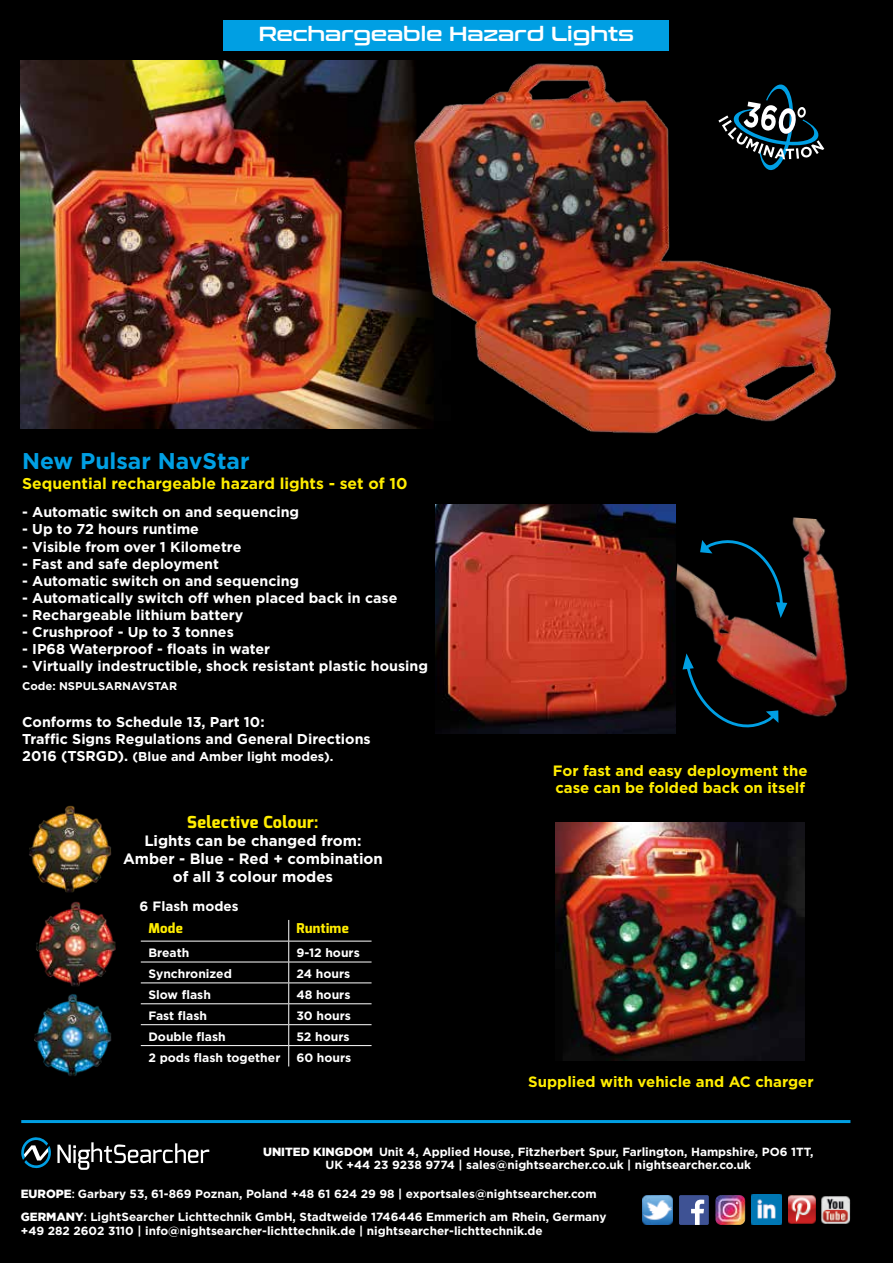
<style>
.page{position:relative;width:893px;height:1263px;background:#000}
.page>*{position:absolute;margin:0;border:0;box-sizing:border-box;transform-origin:0 0}
.t1{font:700 22.8px "Gotham";color:#009fe3}
.t2{font:20.25px "Conthrax Sb";color:#fff}
.t3{font:800 16.5px "Exo";letter-spacing:.025em;color:#ffed00}
.t4{font:700 15.6px "Gotham";color:#ffed00}
.t5{font:700 15px/17.1px "Gotham";color:#ffed00}
.t6{font:700 15px/18px "Gotham";color:#fff;text-align:center}
.t7{font:700 14.25px/17.1px "Gotham";color:#fff}
.t8{font:800 13.5px "Exo";letter-spacing:.025em;color:#ffed00}
.t9{font:700 13.5px "Gotham";color:#fff}
.t10{font:700 12.9px "Gotham";color:#fff}
.t11{font:700 12.15px "Gotham";color:#fff}
.t12{font:700 11.85px/13.8px "Gotham";color:#fff;text-align:center}
.t13{font:700 11.25px "Gotham";color:#fff}
.s1{font-size:14.25px}
.s2{font-weight:900}
.s3{font-family:"Exo"}
</style>
<div class="page">
<img style="left:21px;top:60px;width:367px;height:369px">
<svg style="left:20px;top:1136px;width:189px;height:34px;background:#2c3134"></svg>
<img style="left:643px;top:1195px;width:29px;height:30px">
<div style="left:679px;top:1195px;width:30px;height:30px;background:#3e5294;border-radius:2px"></div>
<svg style="left:691px;top:1199px;width:13px;height:26px"></svg>
<img style="left:752px;top:1195px;width:30px;height:30px">
<img style="left:715px;top:1195px;width:30px;height:30px">
<img style="left:788px;top:1195px;width:27px;height:30px">
<img style="left:822px;top:1195px;width:28px;height:30px">
<hr style="left:21px;top:1120px;width:829px;height:3px;background:#009fe3">
<hr style="left:141px;top:941px;width:148px;height:1px;background:#fff">
<hr style="left:289px;top:941px;width:83px;height:1px;background:#fff">
<hr style="left:141px;top:962px;width:148px;height:1px;background:#fff">
<hr style="left:289px;top:962px;width:83px;height:1px;background:#fff">
<hr style="left:141px;top:982px;width:148px;height:1px;background:#fff">
<hr style="left:289px;top:982px;width:83px;height:1px;background:#fff">
<hr style="left:141px;top:1003px;width:148px;height:1px;background:#fff">
<hr style="left:289px;top:1003px;width:83px;height:1px;background:#fff">
<hr style="left:141px;top:1024px;width:148px;height:1px;background:#fff">
<hr style="left:289px;top:1024px;width:83px;height:1px;background:#fff">
<hr style="left:141px;top:1045px;width:148px;height:1px;background:#fff">
<hr style="left:289px;top:1045px;width:83px;height:1px;background:#fff">
<svg style="left:288px;top:920px;width:1px;height:146px"></svg>
<img style="left:28px;top:899px;width:89px;height:182px">
<img style="left:28px;top:804px;width:86px;height:91px">
<div style="left:224px;top:21px;width:445px;height:30px;background:#009fe3"></div>
<img style="left:388px;top:60px;width:494px;height:392px">
<img style="left:435px;top:505px;width:240px;height:229px">
<img style="left:667px;top:510px;width:209px;height:218px">
<svg style="left:682px;top:653px;width:96px;height:80px;background:#301616"></svg>
<svg style="left:700px;top:537px;width:87px;height:81px;background:#0f1518"></svg>
<img style="left:556px;top:822px;width:249px;height:238px">
<h2 class="t2" style="left:259px;top:19px;width:376px">Rechargeable Hazard Lights</h2>
<h1 class="t1" style="left:22px;top:447px;width:229px">New Pulsar NavStar</h1>
<p class="t4" style="left:22px;top:474px;width:387px">Sequential rechargeable hazard lights - set of 10</p>
<p class="t7" style="left:22px;top:503px;width:279px">- Automatic switch on and sequencing</p>
<p class="t7" style="left:22px;top:520px;width:178px">- Up to 72 hours runtime</p>
<p class="t7" style="left:22px;top:538px;width:221px">- Visible from over 1 Kilometre</p>
<p class="t7" style="left:22px;top:555px;width:198px">- Fast and safe deployment</p>
<p class="t7" style="left:22px;top:572px;width:279px">- Automatic switch on and sequencing</p>
<p class="t7" style="left:22px;top:589px;width:377px">- Automatically switch off when placed back in case</p>
<p class="t7" style="left:22px;top:606px;width:223px">- Rechargeable lithium battery</p>
<p class="t7" style="left:22px;top:623px;width:213px">- Crushproof - Up to 3 tonnes</p>
<p class="t7" style="left:22px;top:640px;width:250px">- IP68 Waterproof - floats in water</p>
<p class="t7" style="left:22px;top:657px;width:407px">- Virtually indestructible, shock resistant plastic housing</p>
<p class="t13" style="left:22px;top:680px;width:157px">Code: NSPULSARNAVSTAR</p>
<p class="t7" style="left:22px;top:713px;width:350px">Conforms to Schedule 13, Part 10:<br>Traffic Signs Regulations and General Directions</p>
<p class="t10" style="left:22px;top:749px;width:313px"><span class="s1">2016 (TSRGD).</span> (Blue and Amber light modes).</p>
<p class="t3" style="left:187px;top:811px;width:133px">Selective Colour:</p>
<p class="t6" style="left:123px;top:831px;width:261px">Lights can be changed from:<br>Amber - Blue - Red + combination of all 3 colour modes</p>
<p class="t9" style="left:139px;top:899px;width:101px">6 Flash modes</p>
<p class="t8" style="left:148px;top:920px;width:36px">Mode</p>
<p class="t8" style="left:296px;top:920px;width:54px">Runtime</p>
<p class="t11" style="left:148px;top:946px;width:42px">Breath</p>
<p class="t11" style="left:296px;top:946px;width:65px">9-12 hours</p>
<p class="t11" style="left:148px;top:967px;width:85px">Synchronized</p>
<p class="t11" style="left:296px;top:967px;width:55px">24 hours</p>
<p class="t11" style="left:148px;top:988px;width:64px">Slow flash</p>
<p class="t11" style="left:296px;top:988px;width:56px">48 hours</p>
<p class="t11" style="left:148px;top:1008px;width:60px">Fast flash</p>
<p class="t11" style="left:296px;top:1008px;width:56px">30 hours</p>
<p class="t11" style="left:148px;top:1029px;width:79px">Double flash</p>
<p class="t11" style="left:296px;top:1029px;width:55px">52 hours</p>
<p class="t11" style="left:148px;top:1050px;width:133px">2 pods flash together</p>
<p class="t11" style="left:296px;top:1050px;width:56px">60 hours</p>
<p class="t5" style="left:553px;top:761px;width:256px">For fast and easy deployment the case can be folded back on itself</p>
<p class="t5" style="left:528px;top:1072px;width:287px">Supplied with vehicle and AC charger</p>
<p class="t12" style="left:263px;top:1144px;width:552px"><span class="s2">UNITED KINGDOM</span> Unit 4, Applied House, Fitzherbert Spur, Farlington, Hampshire, PO6 1TT,<br>UK +44 23 9238 9774 | sales@nightsearcher.co.uk | nightsearcher.co.uk</p>
<p class="t12" style="left:21px;top:1182px;width:587px;line-height:22.8px;text-align:left"><span class="s2">EUROPE</span><span class="s3">:</span> Garbary 53, 61-869 Poznan, Poland +48 61 624 29 98 | exportsales@nightsearcher.com<br><span class="s2">GERMANY</span><span class="s3">:</span> LightSearcher Lichttechnik GmbH, Stadtweide 1746446 Emmerich am Rhein, Germany</p>
<p class="t12" style="left:21px;top:1223px;width:523px">+49 282 2602 3110 | info@nightsearcher-lichttechnik.de | nightsearcher-lichttechnik.de</p>
</div>
